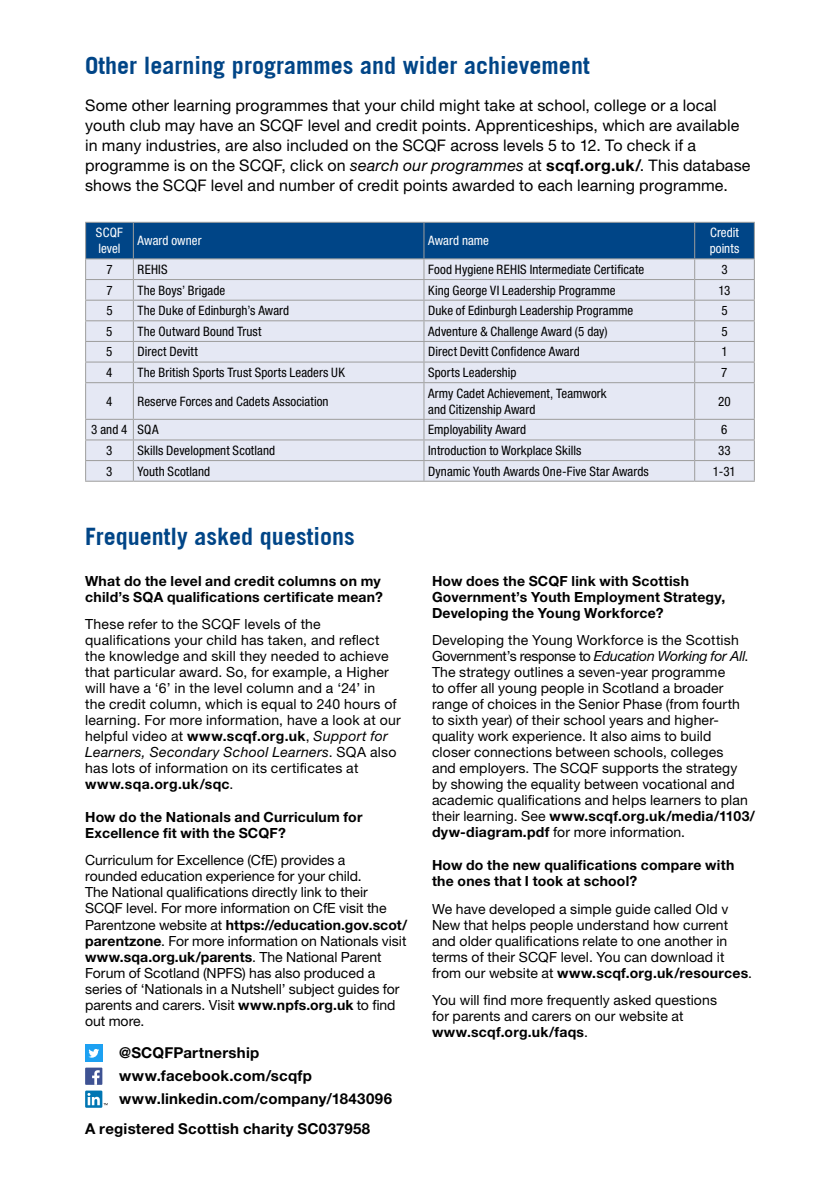
<style>
.page{position:relative;width:840px;height:1191px;background:#fff}
.page>*{position:absolute;margin:0;border:0;box-sizing:border-box;transform-origin:0 0}
.t1{font:700 24px "Trade Gothic";color:#004587}
.t2{font:16px/20px "Helvetica Neue LT Std";letter-spacing:.01em;color:#000}
.t3{font:700 15px/23px "Helvetica Neue LT Std";letter-spacing:.015em;color:#000}
.t4{font:14px/16px "Helvetica Neue LT Std";letter-spacing:.005em;color:#000}
.t5{font:700 14px/16px "Helvetica Neue LT Std";letter-spacing:.015em;color:#000}
.t6{font:condensed 13px/16px "Helvetica Neue LT Std";letter-spacing:.005em;color:#000}
.t7{font:condensed 13px/16px "Helvetica Neue LT Std";letter-spacing:.005em;color:#fff}
.s1{font-style:italic}
.s2{font-weight:700}
</style>
<div class="page">
<div style="left:86px;top:383px;width:667px;height:98px;background:#e5e8f4"></div>
<svg style="left:85px;top:222px;width:669px;height:160px;background:#aec0d7"></svg>
<hr style="left:85px;top:382px;width:48px;height:1px;background:#9d9d9c">
<hr style="left:85px;top:383px;width:1px;height:36px;background:#9d9d9c">
<hr style="left:133px;top:382px;width:290px;height:1px;background:#9d9d9c">
<hr style="left:133px;top:383px;width:1px;height:36px;background:#9d9d9c">
<hr style="left:423px;top:382px;width:271px;height:1px;background:#9d9d9c">
<hr style="left:423px;top:383px;width:1px;height:36px;background:#9d9d9c">
<hr style="left:694px;top:382px;width:60px;height:1px;background:#9d9d9c">
<hr style="left:693px;top:383px;width:1px;height:36px;background:#9d9d9c">
<hr style="left:753px;top:383px;width:1px;height:36px;background:#9d9d9c">
<hr style="left:85px;top:419px;width:48px;height:1px;background:#9d9d9c">
<hr style="left:133px;top:419px;width:290px;height:1px;background:#9d9d9c">
<hr style="left:423px;top:419px;width:271px;height:1px;background:#9d9d9c">
<hr style="left:694px;top:419px;width:60px;height:1px;background:#9d9d9c">
<hr style="left:85px;top:439px;width:48px;height:1px;background:#9d9d9c">
<hr style="left:133px;top:439px;width:290px;height:1px;background:#9d9d9c">
<hr style="left:423px;top:439px;width:271px;height:1px;background:#9d9d9c">
<hr style="left:694px;top:439px;width:60px;height:1px;background:#9d9d9c">
<hr style="left:85px;top:460px;width:48px;height:1px;background:#9d9d9c">
<svg style="left:85px;top:420px;width:1px;height:61px"></svg>
<hr style="left:133px;top:460px;width:290px;height:1px;background:#9d9d9c">
<svg style="left:133px;top:420px;width:1px;height:61px"></svg>
<hr style="left:423px;top:460px;width:271px;height:1px;background:#9d9d9c">
<svg style="left:423px;top:420px;width:1px;height:61px"></svg>
<hr style="left:694px;top:460px;width:60px;height:1px;background:#9d9d9c">
<svg style="left:693px;top:420px;width:1px;height:61px"></svg>
<svg style="left:753px;top:420px;width:1px;height:61px"></svg>
<hr style="left:85px;top:481px;width:48px;height:1px;background:#9d9d9c">
<hr style="left:133px;top:481px;width:290px;height:1px;background:#9d9d9c">
<hr style="left:423px;top:481px;width:271px;height:1px;background:#9d9d9c">
<hr style="left:694px;top:481px;width:60px;height:1px;background:#9d9d9c">
<svg style="left:85px;top:1090px;width:17px;height:17px"></svg>
<svg style="left:87px;top:1093px;width:20px;height:12px"></svg>
<div style="left:85px;top:1044px;width:17px;height:18px;background:#1da1f2"></div>
<svg style="left:88px;top:1049px;width:11px;height:8px"></svg>
<div style="left:85px;top:1067px;width:17px;height:17px;background:#3e5293"></div>
<svg style="left:92px;top:1070px;width:8px;height:14px"></svg>
<h1 class="t1" style="left:85px;top:51px;width:506px">Other learning programmes and wider achievement</h1>
<p class="t2" style="left:85px;top:95px;width:666px">Some other learning programmes that your child might take at school, college or a local youth club may have an SCQF level and credit points. Apprenticeships, which are available in many industries, are also included on the SCQF across levels 5 to 12. To check if a programme is on the SCQF, click on <span class="s1">search our programmes</span> at <span class="s2">scqf.org.uk/</span>. This database shows the SCQF level and number of credit points awarded to each learning programme.</p>
<p class="t7" style="left:96px;top:224px;width:29px">SCQF level</p>
<p class="t7" style="left:137px;top:232px;width:65px">Award owner</p>
<p class="t7" style="left:428px;top:232px;width:62px">Award name</p>
<p class="t7" style="left:709px;top:224px;width:31px">Credit points</p>
<p class="t6" style="left:106px;top:261px;width:8px">7</p>
<p class="t6" style="left:137px;top:261px;width:32px">REHIS</p>
<p class="t6" style="left:428px;top:261px;width:217px">Food Hygiene REHIS Intermediate Certificate</p>
<p class="t6" style="left:721px;top:261px;width:8px">3</p>
<p class="t6" style="left:106px;top:282px;width:8px">7</p>
<p class="t6" style="left:137px;top:282px;width:89px">The Boys’ Brigade</p>
<p class="t6" style="left:428px;top:282px;width:189px">King George VI Leadership Programme</p>
<p class="t6" style="left:718px;top:282px;width:13px">13</p>
<p class="t6" style="left:106px;top:302px;width:8px">5</p>
<p class="t6" style="left:137px;top:302px;width:153px">The Duke of Edinburgh’s Award</p>
<p class="t6" style="left:428px;top:302px;width:206px">Duke of Edinburgh Leadership Programme</p>
<p class="t6" style="left:721px;top:302px;width:8px">5</p>
<p class="t6" style="left:106px;top:323px;width:8px">5</p>
<p class="t6" style="left:137px;top:323px;width:125px">The Outward Bound Trust</p>
<p class="t6" style="left:428px;top:323px;width:181px">Adventure &amp; Challenge Award (5 day)</p>
<p class="t6" style="left:721px;top:323px;width:8px">5</p>
<p class="t6" style="left:106px;top:344px;width:8px">5</p>
<p class="t6" style="left:137px;top:344px;width:62px">Direct Devitt</p>
<p class="t6" style="left:428px;top:344px;width:153px">Direct Devitt Confidence Award</p>
<p class="t6" style="left:721px;top:344px;width:8px">1</p>
<p class="t6" style="left:106px;top:364px;width:8px">4</p>
<p class="t6" style="left:137px;top:364px;width:209px">The British Sports Trust Sports Leaders UK</p>
<p class="t6" style="left:428px;top:364px;width:90px">Sports Leadership</p>
<p class="t6" style="left:721px;top:364px;width:8px">7</p>
<p class="t6" style="left:106px;top:393px;width:8px">4</p>
<p class="t6" style="left:137px;top:393px;width:192px">Reserve Forces and Cadets Association</p>
<p class="t6" style="left:428px;top:385px;width:180px">Army Cadet Achievement, Teamwork and Citizenship Award</p>
<p class="t6" style="left:717px;top:393px;width:14px">20</p>
<p class="t6" style="left:91px;top:421px;width:69px">3 and 4 SQA</p>
<p class="t6" style="left:428px;top:421px;width:100px">Employability Award</p>
<p class="t6" style="left:721px;top:421px;width:8px">6</p>
<p class="t6" style="left:106px;top:442px;width:8px">3</p>
<p class="t6" style="left:137px;top:442px;width:139px">Skills Development Scotland</p>
<p class="t6" style="left:428px;top:442px;width:155px">Introduction to Workplace Skills</p>
<p class="t6" style="left:717px;top:442px;width:14px">33</p>
<p class="t6" style="left:106px;top:463px;width:8px">3</p>
<p class="t6" style="left:137px;top:463px;width:74px">Youth Scotland</p>
<p class="t6" style="left:428px;top:463px;width:222px">Dynamic Youth Awards One-Five Star Awards</p>
<p class="t6" style="left:712px;top:463px;width:24px">1-31</p>
<h1 class="t1" style="left:85px;top:521px;width:271px">Frequently asked questions</h1>
<p class="t5" style="left:85px;top:572px;width:299px">What do the level and credit columns on my child’s SQA qualifications certificate mean?</p>
<p class="t4" style="left:85px;top:616px;width:317px">These refer to the SCQF levels of the qualifications your child has taken, and reflect the knowledge and skill they needed to achieve that particular award. So, for example, a Higher will have a ‘6’ in the level column and a ‘24’ in<br>the credit column, which is equal to 240 hours of learning. For more information, have a look at our helpful video at <span class="s2">www.scqf.org.uk</span>, <span class="s1">Support for Learners, Secondary School Learners</span>. SQA also has lots of information on its certificates at <span class="s2">www.sqa.org.uk/sqc</span>.</p>
<p class="t5" style="left:85px;top:809px;width:279px">How do the Nationals and Curriculum for<br>Excellence fit with the SCQF?</p>
<p class="t4" style="left:85px;top:852px;width:324px">Curriculum for Excellence (CfE) provides a<br>rounded education experience for your child.<br>The National qualifications directly link to their SCQF level. For more information on CfE visit the Parentzone website at <span class="s2">https://education.gov.scot/ parentzone</span>. For more information on Nationals visit <span class="s2">www.sqa.org.uk/parents</span>. The National Parent Forum of Scotland (NPFS) has also produced a series of ‘Nationals in a Nutshell’ subject guides for parents and carers. Visit <span class="s2">www.npfs.org.uk</span> to find out more.</p>
<p class="t3" style="left:119px;top:1041px;width:274px">@SCQFPartnership www.facebook.com/scqfp www.linkedin.com/company/1843096</p>
<p class="t3" style="left:85px;top:1116px;width:286px">A registered Scottish charity SC037958</p>
<p class="t5" style="left:432px;top:572px;width:294px">How does the SCQF link with Scottish<br>Government’s Youth Employment Strategy,<br>Developing the Young Workforce?</p>
<p class="t4" style="left:432px;top:632px;width:324px">Developing the Young Workforce is the Scottish Government’s response to <span class="s1">Education Working for All</span>.<br>The strategy outlines a seven-year programme<br>to offer all young people in Scotland a broader range of choices in the Senior Phase (from fourth to sixth year) of their school years and higher&shy;quality work experience. It also aims to build<br>closer connections between schools, colleges<br>and employers. The SCQF supports the strategy by showing the equality between vocational and academic qualifications and helps learners to plan their learning. See <span class="s2">www.scqf.org.uk/media/1103/ dyw-diagram.pdf</span> for more information.</p>
<p class="t5" style="left:432px;top:857px;width:303px">How do the new qualifications compare with the ones that I took at school?</p>
<p class="t4" style="left:432px;top:900px;width:321px">We have developed a simple guide called Old v New that helps people understand how current and older qualifications relate to one another in terms of their SCQF level. You can download it from our website at <span class="s2">www.scqf.org.uk/resources</span>.</p>
<p class="t4" style="left:432px;top:991px;width:286px">You will find more frequently asked questions for parents and carers on our website at <span class="s2">www.scqf.org.uk/faqs</span>.</p>
</div>
